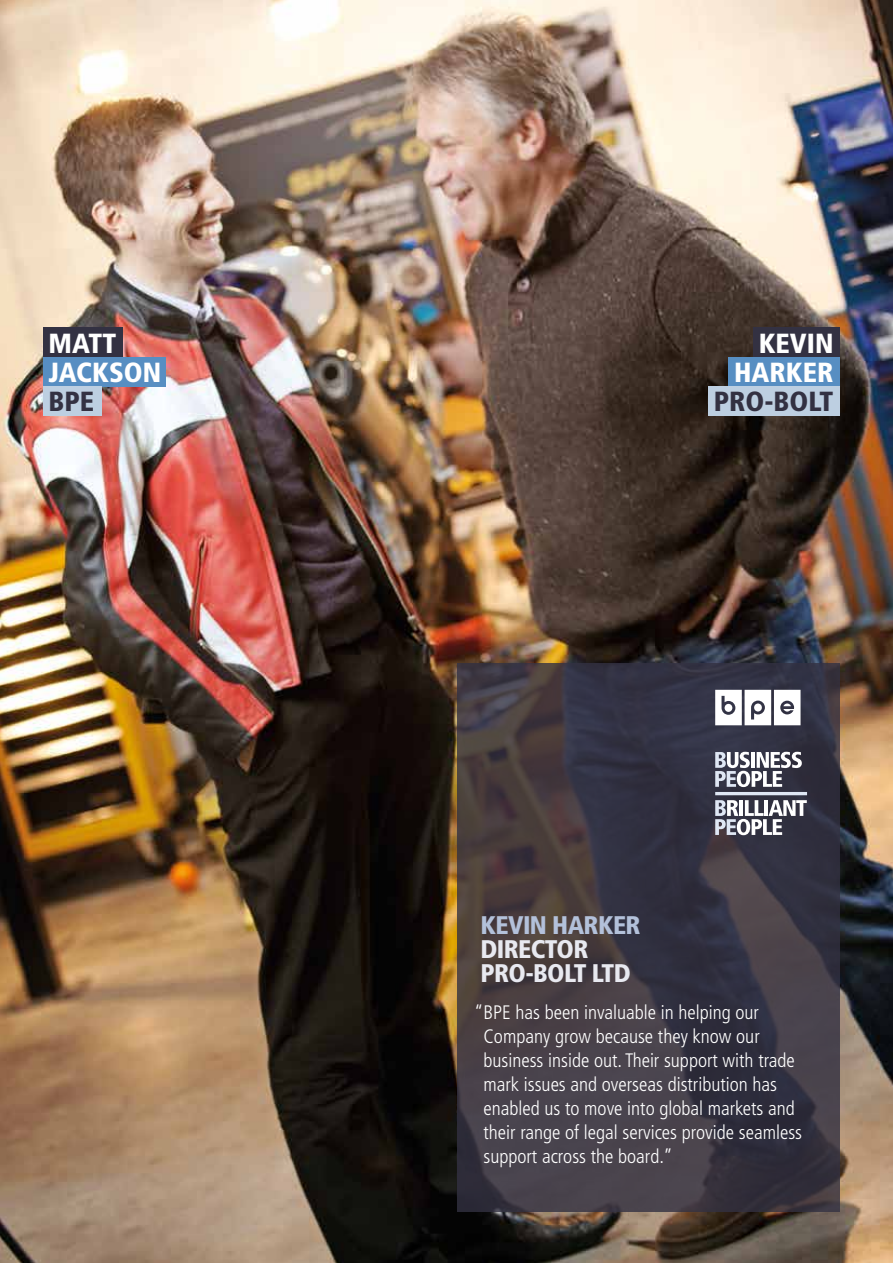
<style>
.page{position:relative;width:893px;height:1263px;background:#fff}
.page>*{position:absolute;margin:0;border:0;box-sizing:border-box;transform-origin:0 0}
.t1{font:900 condensed 27.6px/29px "Frutiger";color:#fff}
.t2{font:900 condensed 27.6px "Frutiger";color:#333142}
.t3{font:900 condensed 25.5px/24px "Frutiger";letter-spacing:-.025em;color:#e8e9f0}
.t4{font:900 condensed 25.5px "Frutiger";letter-spacing:-.025em;color:#b3c1da}
.t5{font:300 condensed 19.5px/24px "Frutiger";color:#fff}
</style>
<div class="page">
<img style="left:0;top:0;width:893px;height:1263px">
<div style="left:44px;top:327px;width:79px;height:30px;background:#333142"></div>
<div style="left:44px;top:357px;width:122px;height:30px;background:#578ec2"></div>
<div style="left:44px;top:387px;width:58px;height:29px;background:#bdcfe1"></div>
<div style="left:753px;top:327px;width:87px;height:30px;background:#333142"></div>
<div style="left:728px;top:357px;width:112px;height:30px;background:#578ec2"></div>
<div style="left:708px;top:387px;width:132px;height:29px;background:#bdcfe1"></div>
<svg style="left:457px;top:663px;width:383px;height:549px;background:#3e3842"></svg>
<svg style="left:715px;top:690px;width:85px;height:35px"></svg>
<svg style="left:715px;top:752px;width:87px;height:35px"></svg>
<svg style="left:715px;top:800px;width:92px;height:35px"></svg>
<hr style="left:715px;top:792px;width:92px;height:3px;background:#dfe7f4">
<h1 class="t1" style="left:49px;top:329px;width:114px">MATT<br>JACKSON</h1>
<h1 class="t2" style="left:49px;top:385px;width:47px">BPE</h1>
<h1 class="t1" style="left:734px;top:329px;width:101px;text-align:right">KEVIN<br>HARKER</h1>
<h1 class="t2" style="left:714px;top:385px;width:121px">PRO-BOLT</h1>
<h2 class="t4" style="left:480px;top:910px;width:162px">KEVIN HARKER</h2>
<h2 class="t3" style="left:480px;top:937px;width:152px">DIRECTOR<br>PRO-BOLT LTD</h2>
<p class="t5" style="left:483px;top:1000px;width:320px;text-indent:-9px">“BPE has been invaluable in helping our Company grow because they know our business inside out. Their support with trade mark issues and overseas distribution has enabled us to move into global markets and their range of legal services provide seamless support across the board.”</p>
</div>
